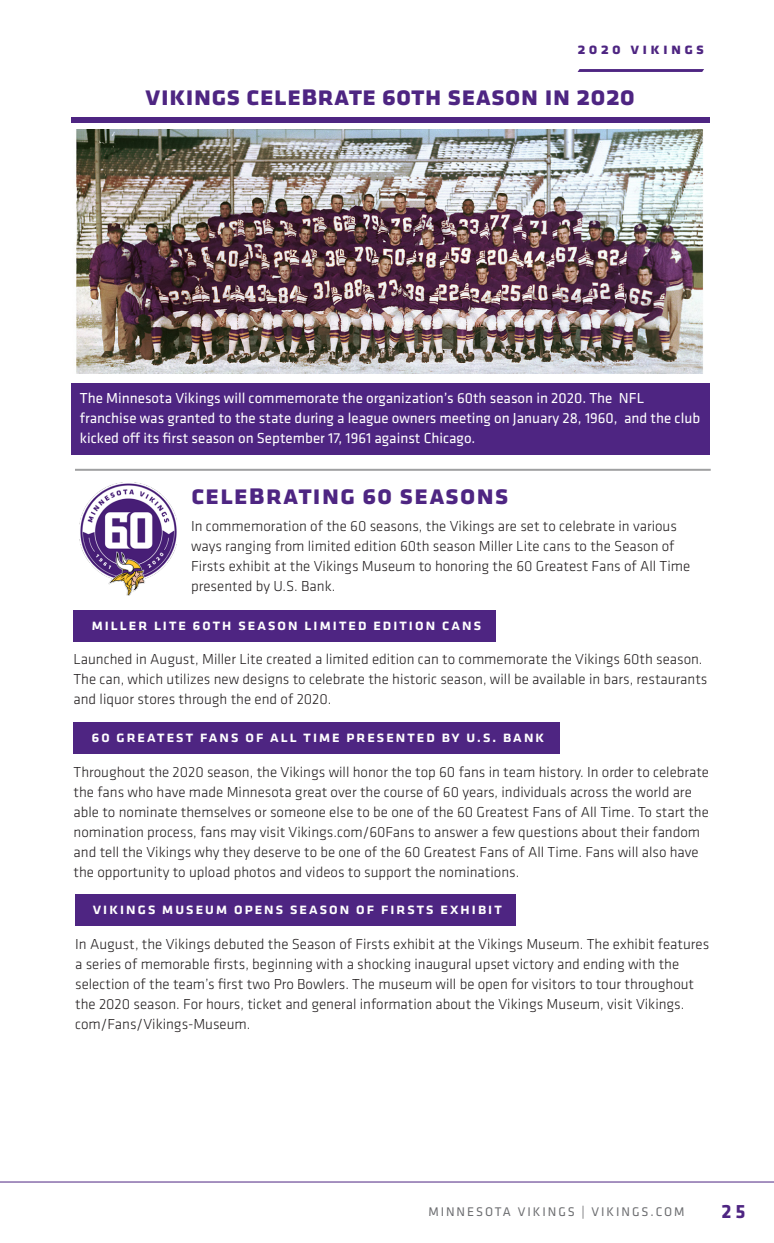
<style>
.page{position:relative;width:774px;height:1243px;background:#fff}
.page>*{position:absolute;margin:0;border:0;box-sizing:border-box;transform-origin:0 0}
.t1{font:700 28px "Klavika";color:#4e2582}
.t2{font:700 28px "Klavika";letter-spacing:.025em;color:#4e2582}
.t3{font:700 20px "Klavika";color:#4e2582}
.t4{font:500 16px "Klavika";letter-spacing:.09em;color:#fff}
.t5{font:700 16px "Klavika";letter-spacing:.2em;color:#4e2582}
.t6{font:300 15px/20px "Klavika";color:#231f20}
.t7{font:15px/20px "Klavika";color:#fff}
.t8{font:13px "Klavika";letter-spacing:.15em;color:#6c6d70}
.s1{font-size:30px}
</style>
<div class="page">
<hr style="left:0;top:1181px;width:774px;height:1px;background:#4e2582">
<svg style="left:577px;top:69px;width:127px;height:3px"></svg>
<div style="left:73px;top:609px;width:422px;height:32px;background:#4e2582"></div>
<div style="left:72px;top:117px;width:638px;height:337px;background:#4e2582"></div>
<div style="left:48px;top:123px;width:705px;height:259px;background:#fff"></div>
<img style="left:76px;top:129px;width:627px;height:245px">
<hr style="left:75px;top:469px;width:635px;height:2px;background:#9fa0a1">
<img style="left:80px;top:483px;width:97px;height:112px">
<div style="left:73px;top:722px;width:487px;height:32px;background:#4e2582"></div>
<div style="left:75px;top:894px;width:441px;height:31px;background:#4e2582"></div>
<p class="t5" style="left:577px;top:37px;width:128px">2020 vikings</p>
<p class="t1" style="left:145px;top:75px;width:491px">vikings cele<span class="s1">b</span>rate 60th season in 2020</p>
<p class="t7" style="left:80px;top:388px;width:622px">The Minnesota Vikings will commemorate the organization’s 60th season in 2020. The NFL franchise was granted to the state during a league owners meeting on January 28, 1960, and the club kicked off its first season on September 17, 1961 against Chicago.</p>
<p class="t2" style="left:191px;top:474px;width:319px">cele<span class="s1">b</span>rating 60 seasons</p>
<p class="t6" style="left:191px;top:515px;width:501px">In commemoration of the 60 seasons, the Vikings are set to celebrate in various ways ranging from limited edition 60th season Miller Lite cans to the Season of Firsts exhibit at the Vikings Museum to honoring the 60 Greatest Fans of All Time presented by U.S. Bank.</p>
<p class="t4" style="left:91px;top:613px;width:392px">miller lite 60th season limited edition cans</p>
<p class="t6" style="left:73px;top:649px;width:635px">Launched in August, Miller Lite created a limited edition can to commemorate the Vikings 60th season.<br>The can, which utilizes new designs to celebrate the historic season, will be available in bars, restaurants and liquor stores through the end of 2020.</p>
<p class="t4" style="left:91px;top:726px;width:454px">60 greatest fans of all time presented by u.s. bank</p>
<p class="t6" style="left:74px;top:761px;width:637px">Throughout the 2020 season, the Vikings will honor the top 60 fans in team history. In order to celebrate the fans who have made Minnesota great over the course of 60 years, individuals across the world are able to nominate themselves or someone else to be one of the 60 Greatest Fans of All Time. To start the nomination process, fans may visit Vikings.com/60Fans to answer a few questions about their fandom and tell the Vikings why they deserve to be one of the 60 Greatest Fans of All Time. Fans will also have the opportunity to upload photos and videos to support the nominations.</p>
<p class="t4" style="left:93px;top:898px;width:410px">vikings museum opens season of firsts exhibit</p>
<p class="t6" style="left:75px;top:933px;width:635px">In August, the Vikings debuted the Season of Firsts exhibit at the Vikings Museum. The exhibit features a series of memorable firsts, beginning with a shocking inaugural upset victory and ending with the selection of the team’s first two Pro Bowlers. The museum will be open for visitors to tour throughout the 2020 season. For hours, ticket and general information about the Vikings Museum, visit Vikings. com/Fans/Vikings-Museum.</p>
<p class="t8" style="left:428px;top:1203px;width:258px">MINNESOTA VIKINGS | VIKINGS.COM</p>
<h2 class="t3" style="left:721px;top:1197px;width:26px">25</h2>
</div>
